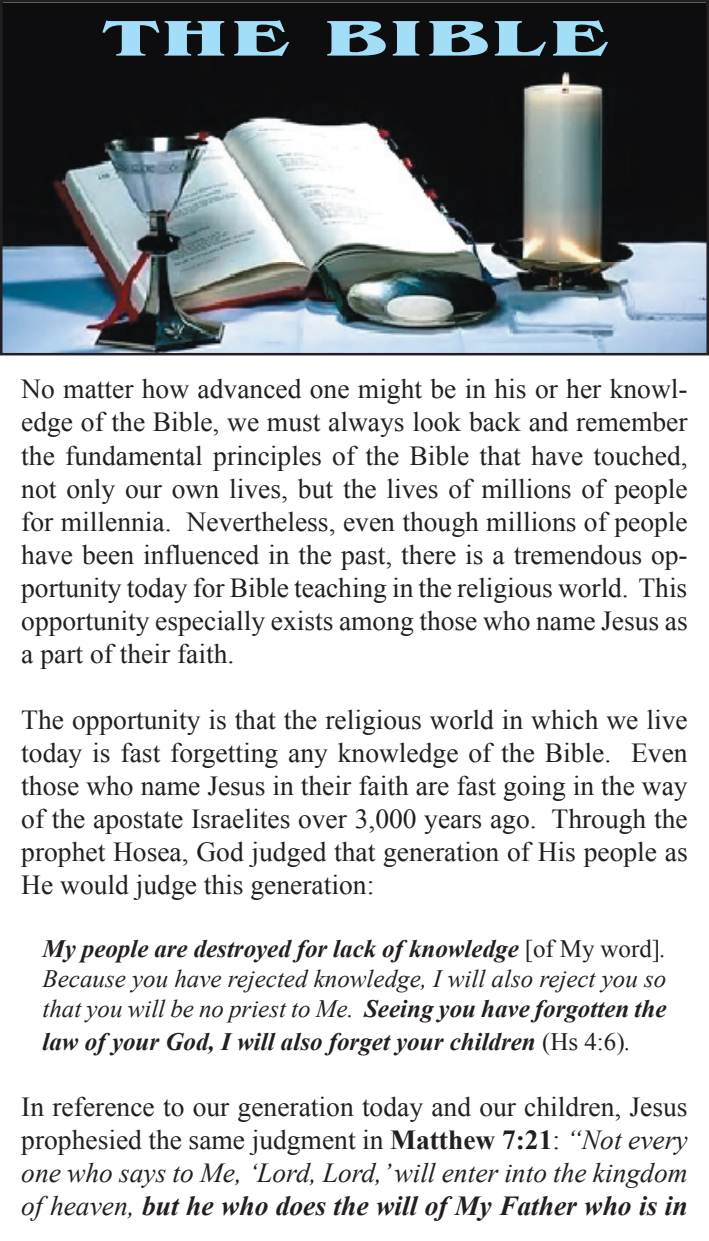
<style>
.page{position:relative;width:709px;height:1241px;background:#fff}
.page>*{position:absolute;margin:0;border:0;box-sizing:border-box;transform-origin:0 0}
.t1{font:700 51.75px "Benguiat IT Cby BT";letter-spacing:.02em;color:#a2def8;scale:1.71 1}
.t2{font:27.5px/33px "Times New Roman";color:#231f20;text-align:justify}
.t3{font:italic 25px/30px "Times New Roman";color:#231f20;text-align:justify}
.t4{font:italic 700 25px "Times New Roman";color:#231f20}
.s1{font-weight:700}
.s2{font-style:normal}
.s3{font-weight:400;font-style:normal}
.s4{font-weight:400}
.s5{font-style:italic}
.s6{font-weight:700;font-style:italic}
</style>
<div class="page">
<img style="left:3px;top:3px;width:703px;height:349px">
<div style="left:0;top:0;width:709px;height:355px;border:2px solid #231f20"></div>
<h1 class="t1" style="left:103px;top:6px;width:297px">THE BIBLE</h1>
<p class="t2" style="left:21px;top:372px;width:668px">No matter how advanced one might be in his or her knowl&shy;edge of the Bible, we must always look back and remember the fundamental principles of the Bible that have touched, not only our own lives, but the lives of millions of people for millennia. Nevertheless, even though millions of people have been influenced in the past, there is a tremendous op&shy;portunity today for Bible teaching in the religious world. This opportunity especially exists among those who name Jesus as a part of their faith.</p>
<p class="t2" style="left:21px;top:702px;width:668px">The opportunity is that the religious world in which we live today is fast forgetting any knowledge of the Bible. Even those who name Jesus in their faith are fast going in the way of the apostate Israelites over 3,000 years ago. Through the prophet Hosea, God judged that generation of His people as He would judge this generation:</p>
<p class="t3" style="left:43px;top:932px;width:625px"><span class="s1">My people are destroyed for lack of knowledge</span> <span class="s2">[of My word]</span>.<br>Because you have rejected knowledge, I will also reject you so that you will be no priest to Me. <span class="s1">Seeing you have forgotten the</span></p>
<p class="t4" style="left:43px;top:1023px;width:590px">law of your God, I will also forget your children <span class="s3">(Hs 4:6)</span><span class="s4">.</span></p>
<p class="t2" style="left:21px;top:1089px;width:668px">In reference to our generation today and our children, Jesus prophesied the same judgment in <span class="s1">Matthew 7:21</span>: <span class="s5">“Not every one who says to Me, ‘Lord, Lord,’ will enter into the kingdom of heaven,</span> <span class="s6">but he who does the will of My Father who is in</span></p>
</div>
